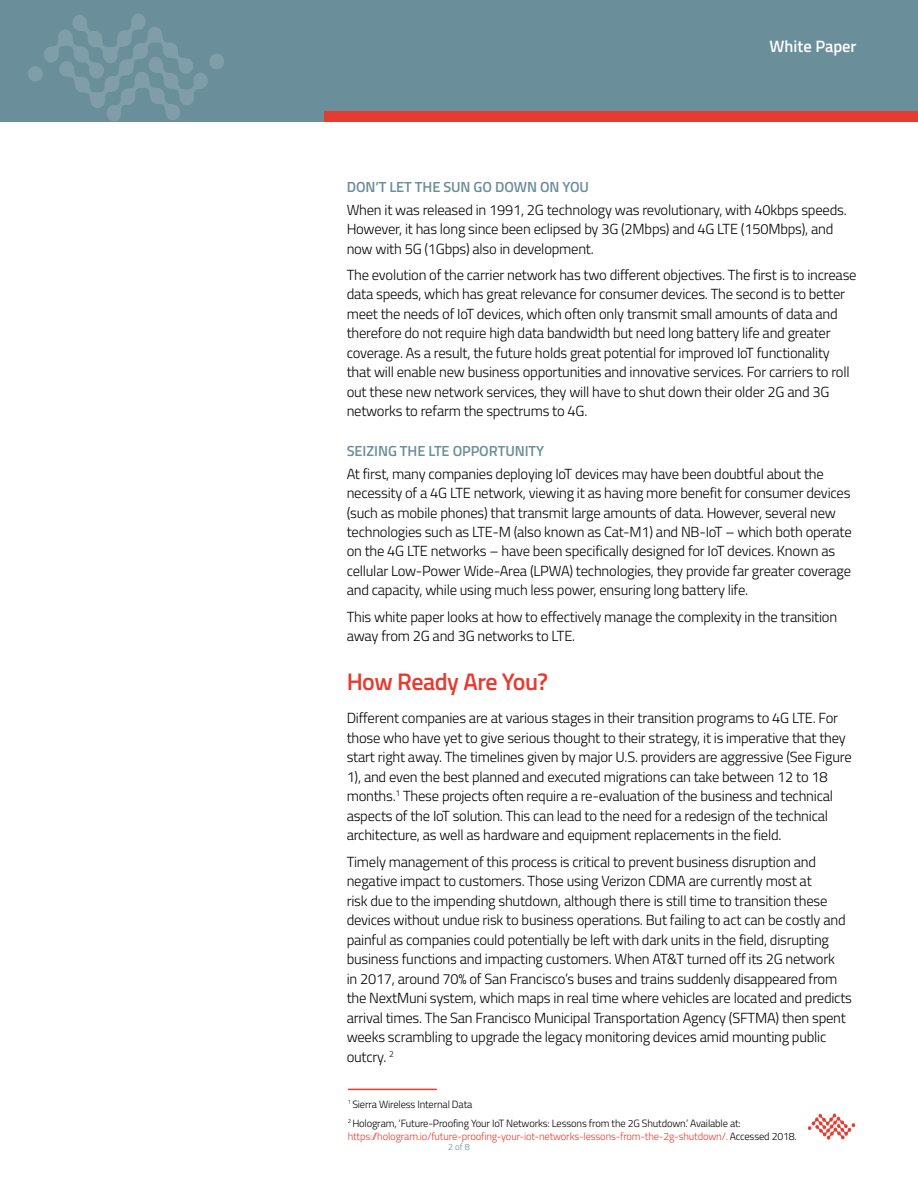
<style>
.page{position:relative;width:918px;height:1188px;background:#fff}
.page>*{position:absolute;margin:0;border:0;box-sizing:border-box;transform-origin:0 0}
.t1{font:600 24px "Titillium Web";letter-spacing:-.02em;color:#e53b30}
.t2{font:600 16.5px "Titillium Web";color:#fff}
.t3{font:300 14.7px/19.5px "Titillium Web";letter-spacing:-.015em;color:#000}
.t4{font:600 14.7px "Titillium Web";letter-spacing:-.005em;color:#6a8e9a}
.t5{font:300 10.5px/19.4px "Titillium Web";letter-spacing:-.015em;color:#000}
.t6{font:300 10.5px "Titillium Web";letter-spacing:-.015em;color:#e53b30}
.t7{font:300 9px "Titillium Web";color:#6a8e9a}
.s1{color:#000}
</style>
<div class="page">
<div style="left:0;top:0;width:918px;height:122px;background:#6a8e9a"></div>
<div style="left:324px;top:111px;width:594px;height:11px;background:#e53b30"></div>
<svg style="left:28px;top:14px;width:196px;height:107px"></svg>
<hr style="left:349px;top:1089px;width:87px;height:1px;background:#e53b30">
<svg style="left:808px;top:1113px;width:47px;height:27px"></svg>
<p class="t2" style="left:769px;top:33px;width:89px">White Paper</p>
<p class="t4" style="left:347px;top:176px;width:244px">DON’T LET THE SUN GO DOWN ON YOU</p>
<p class="t3" style="left:347px;top:199px;width:502px">When it was released in 1991, 2G technology was revolutionary, with 40kbps speeds.<br>However, it has long since been eclipsed by 3G (2Mbps) and 4G LTE (150Mbps), and now with 5G (1Gbps) also in development.</p>
<p class="t3" style="left:347px;top:264px;width:511px">The evolution of the carrier network has two different objectives. The first is to increase data speeds, which has great relevance for consumer devices. The second is to better meet the needs of IoT devices, which often only transmit small amounts of data and therefore do not require high data bandwidth but need long battery life and greater coverage. As a result, the future holds great potential for improved IoT functionality that will enable new business opportunities and innovative services. For carriers to roll out these new network services, they will have to shut down their older 2G and 3G networks to refarm the spectrums to 4G.</p>
<p class="t4" style="left:347px;top:440px;width:199px">SEIZING THE LTE OPPORTUNITY</p>
<p class="t3" style="left:347px;top:463px;width:507px">At first, many companies deploying IoT devices may have been doubtful about the necessity of a 4G LTE network, viewing it as having more benefit for consumer devices (such as mobile phones) that transmit large amounts of data. However, several new technologies such as LTE-M (also known as Cat-M1) and NB-IoT – which both operate on the 4G LTE networks – have been specifically designed for IoT devices. Known as cellular Low-Power Wide-Area (LPWA) technologies, they provide far greater coverage and capacity, while using much less power, ensuring long battery life.</p>
<p class="t3" style="left:347px;top:606px;width:492px">This white paper looks at how to effectively manage the complexity in the transition away from 2G and 3G networks to LTE.</p>
<h1 class="t1" style="left:347px;top:664px;width:203px">How Ready Are You?</h1>
<p class="t3" style="left:347px;top:708px;width:507px">Different companies are at various stages in their transition programs to 4G LTE. For those who have yet to give serious thought to their strategy, it is imperative that they start right away. The timelines given by major U.S. providers are aggressive (See Figure 1), and even the best planned and executed migrations can take between 12 to 18 months.<sup>1</sup> These projects often require a re-evaluation of the business and technical aspects of the IoT solution. This can lead to the need for a redesign of the technical architecture, as well as hardware and equipment replacements in the field.</p>
<p class="t3" style="left:347px;top:851px;width:507px">Timely management of this process is critical to prevent business disruption and negative impact to customers. Those using Verizon CDMA are currently most at<br>risk due to the impending shutdown, although there is still time to transition these devices without undue risk to business operations. But failing to act can be costly and painful as companies could potentially be left with dark units in the field, disrupting business functions and impacting customers. When AT&amp;T turned off its 2G network<br>in 2017, around 70% of San Francisco’s buses and trains suddenly disappeared from the NextMuni system, which maps in real time where vehicles are located and predicts arrival times. The San Francisco Municipal Transportation Agency (SFTMA) then spent weeks scrambling to upgrade the legacy monitoring devices amid mounting public outcry. <sup>2</sup></p>
<p class="t5" style="left:348px;top:1094px;width:394px"><sup>1</sup> Sierra Wireless Internal Data<br><sup>2</sup> Hologram, ‘Future-Proofing Your IoT Networks: Lessons from the 2G Shutdown.’ Available at:</p>
<p class="t6" style="left:348px;top:1128px;width:451px">https://hologram.io/future-proofing-your-iot-networks-lessons-from-the-2g-shutdown/. <span class="s1">Accessed 2018.</span></p>
<p class="t7" style="left:448px;top:1140px;width:23px">2 of 8</p>
</div>
